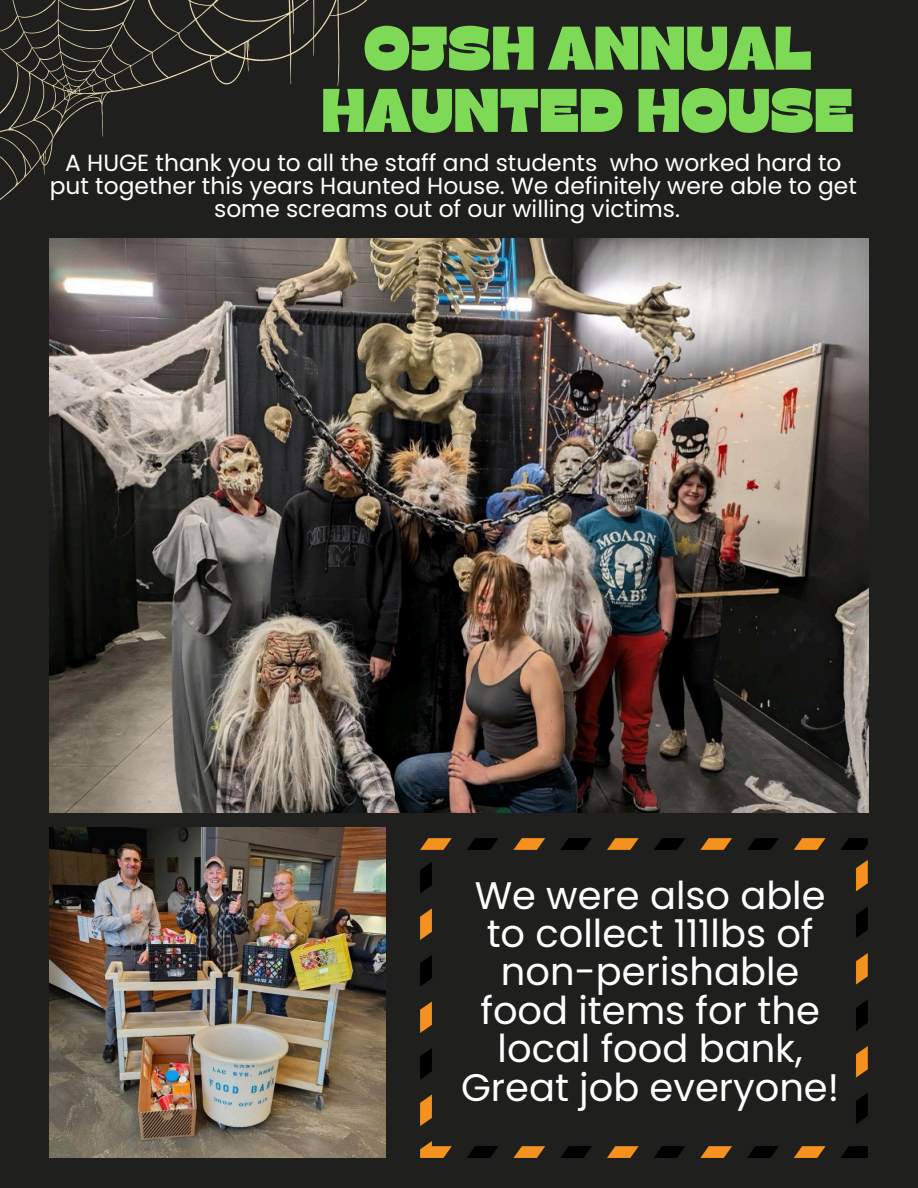
<style>
.page{position:relative;width:918px;height:1188px;background:#1f201d}
.page>*{position:absolute;margin:0;border:0;box-sizing:border-box;transform-origin:0 0}
.t1{font:61.5px/62.2px "Gulfs Display";color:#7ed957;text-align:center}
.t2{font:38.4px/38.4px "Poppins";color:#fff;text-align:center}
.t3{font:23.4px/23.4px "Poppins";color:#fff;text-align:center}
</style>
<div class="page">
<img style="left:50px;top:238px;width:819px;height:574px">
<img style="left:50px;top:827px;width:336px;height:331px">
<svg style="left:0;top:0;width:367px;height:200px"></svg>
<img style="left:420px;top:838px;width:448px;height:320px">
<p class="t1" style="left:321px;top:14px;width:534px">OJSH ANNUAL<br>HAUNTED HOUSE</p>
<p class="t3" style="left:50px;top:151px;width:809px">A HUGE thank you to all the staff and students who worked hard to put together this years Haunted House. We definitely were able to get some screams out of our willing victims.</p>
<p class="t2" style="left:461px;top:876px;width:380px">We were also able to collect 111lbs of non-perishable food items for the local food bank,<br>Great job everyone!</p>
</div>
